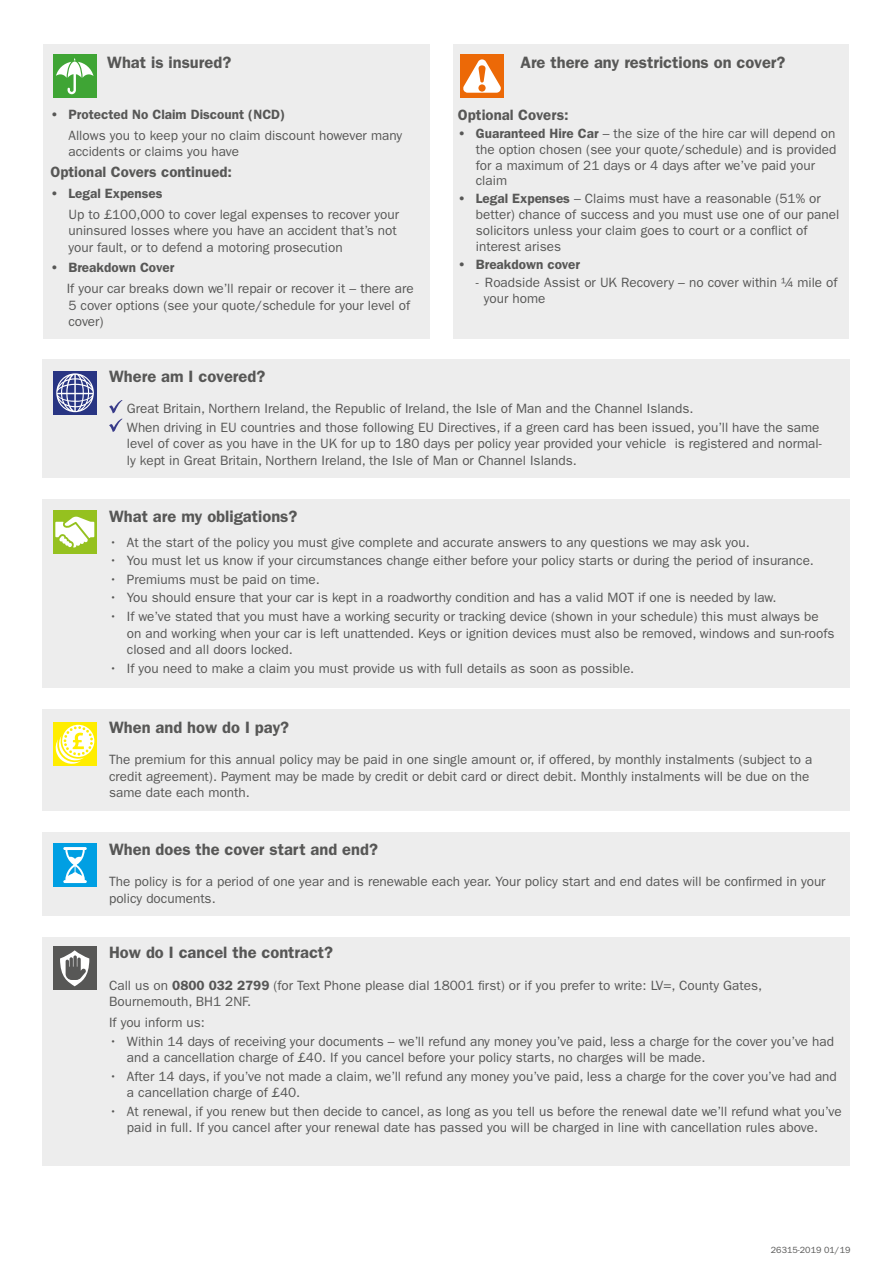
<style>
.page{position:relative;width:893px;height:1263px;background:#fff}
.page>*{position:absolute;margin:0;border:0;box-sizing:border-box;transform-origin:0 0}
.t1{font:600 16.5px "ITC Franklin Gothic Std";color:#575756}
.t2{font:600 15px "ITC Franklin Gothic Std";color:#575756}
.t3{font:13.5px/16.5px "ITC Franklin Gothic Std";color:#575756}
.t4{font:600 13.5px "ITC Franklin Gothic Std";color:#575756}
.t5{font:9px "ITC Franklin Gothic Std";color:#575756}
.s1{font-weight:600}
</style>
<div class="page">
<div style="left:43px;top:360px;width:807px;height:118px;background:#ededed"></div>
<div style="left:53px;top:371px;width:43px;height:43px;background:#283583"></div>
<svg style="left:56px;top:373px;width:38px;height:39px"></svg>
<svg style="left:109px;top:400px;width:14px;height:13px"></svg>
<svg style="left:109px;top:419px;width:14px;height:13px"></svg>
<div style="left:43px;top:499px;width:807px;height:189px;background:#ededed"></div>
<div style="left:53px;top:511px;width:43px;height:43px;background:#95c11f"></div>
<svg style="left:55px;top:516px;width:39px;height:32px"></svg>
<div style="left:43px;top:709px;width:807px;height:102px;background:#ededed"></div>
<div style="left:53px;top:722px;width:43px;height:43px;background:#ffed00"></div>
<svg style="left:55px;top:725px;width:39px;height:39px"></svg>
<div style="left:43px;top:832px;width:807px;height:84px;background:#ededed"></div>
<div style="left:53px;top:843px;width:43px;height:43px;background:#009fe3"></div>
<svg style="left:63px;top:847px;width:24px;height:36px"></svg>
<div style="left:43px;top:937px;width:807px;height:229px;background:#ededed"></div>
<div style="left:53px;top:947px;width:43px;height:43px;background:#575756"></div>
<svg style="left:60px;top:950px;width:29px;height:36px"></svg>
<div style="left:43px;top:44px;width:386px;height:295px;background:#ededed"></div>
<div style="left:53px;top:54px;width:43px;height:43px;background:#3fa535"></div>
<svg style="left:56px;top:58px;width:38px;height:36px"></svg>
<div style="left:453px;top:44px;width:395px;height:295px;background:#ededed"></div>
<div style="left:460px;top:54px;width:43px;height:43px;background:#ec6907"></div>
<svg style="left:463px;top:59px;width:38px;height:34px"></svg>
<p class="t1" style="left:107px;top:53px;width:126px">What is insured?</p>
<p class="t1" style="left:520px;top:53px;width:266px">Are there any restrictions on cover?</p>
<p class="t2" style="left:458px;top:106px;width:112px">Optional Covers:</p>
<p class="t3" style="left:476px;top:126px;width:362px;line-height:15.8px;text-indent:-18px"><span class="s1">• Guaranteed Hire Car</span> – the size of the hire car will depend on the option chosen (see your quote/schedule) and is provided for a maximum of 21 days or 4 days after we’ve paid your claim</p>
<p class="t3" style="left:476px;top:191px;width:365px;line-height:15.8px;text-indent:-18px"><span class="s1">• Legal Expenses</span> – Claims must have a reasonable (51% or better) chance of success and you must use one of our panel solicitors unless your claim goes to court or a conflict of interest arises</p>
<p class="t4" style="left:458px;top:256px;width:124px">• Breakdown cover</p>
<p class="t3" style="left:484px;top:275px;width:355px;line-height:15.8px;text-indent:-8px">- Roadside Assist or UK Recovery – no cover within ¼ mile of your home</p>
<p class="t4" style="left:51px;top:106px;width:236px">• Protected No Claim Discount (NCD)</p>
<p class="t3" style="left:68px;top:127px;width:335px">Allows you to keep your no claim discount however many accidents or claims you have</p>
<p class="t2" style="left:51px;top:163px;width:183px">Optional Covers continued:</p>
<p class="t4" style="left:51px;top:185px;width:114px">• Legal Expenses</p>
<p class="t3" style="left:68px;top:206px;width:332px">Up to £100,000 to cover legal expenses to recover your uninsured losses where you have an accident that’s not your fault, or to defend a motoring prosecution</p>
<p class="t4" style="left:51px;top:260px;width:125px">• Breakdown Cover</p>
<p class="t3" style="left:67px;top:280px;width:349px">If your car breaks down we’ll repair or recover it – there are<br>5 cover options (see your quote/schedule for your level of cover)</p>
<p class="t1" style="left:109px;top:367px;width:158px">Where am I covered?</p>
<p class="t3" style="left:127px;top:399px;width:694px;line-height:18.6px">Great Britain, Northern Ireland, the Republic of Ireland, the Isle of Man and the Channel Islands.<br>When driving in EU countries and those following EU Directives, if a green card has been issued, you’ll have the same</p>
<p class="t3" style="left:127px;top:436px;width:696px">level of cover as you have in the UK for up to 180 days per policy year provided your vehicle is registered and normal&shy;ly kept in Great Britain, Northern Ireland, the Isle of Man or Channel Islands.</p>
<p class="t1" style="left:109px;top:506px;width:190px">What are my obligations?</p>
<p class="t3" style="left:109px;top:534px;width:642px">• At the start of the policy you must give complete and accurate answers to any questions we may ask you.</p>
<p class="t3" style="left:109px;top:552px;width:706px">• You must let us know if your circumstances change either before your policy starts or during the period of insurance.</p>
<p class="t3" style="left:109px;top:571px;width:212px">• Premiums must be paid on time.</p>
<p class="t3" style="left:109px;top:590px;width:669px">• You should ensure that your car is kept in a roadworthy condition and has a valid MOT if one is needed by law.</p>
<p class="t3" style="left:127px;top:608px;width:709px;text-indent:-18px">• If we’ve stated that you must have a working security or tracking device (shown in your schedule) this must always be on and working when your car is left unattended. Keys or ignition devices must also be removed, windows and sun-roofs closed and all doors locked.</p>
<p class="t3" style="left:109px;top:660px;width:527px">• If you need to make a claim you must provide us with full details as soon as possible.</p>
<p class="t1" style="left:109px;top:718px;width:182px">When and how do I pay?</p>
<p class="t3" style="left:109px;top:752px;width:705px">The premium for this annual policy may be paid in one single amount or, if offered, by monthly instalments (subject to a credit agreement). Payment may be made by credit or debit card or direct debit. Monthly instalments will be due on the same date each month.</p>
<p class="t1" style="left:109px;top:839px;width:270px">When does the cover start and end?</p>
<p class="t3" style="left:109px;top:873px;width:718px">The policy is for a period of one year and is renewable each year. Your policy start and end dates will be confirmed in your policy documents.</p>
<p class="t1" style="left:109px;top:943px;width:226px">How do I cancel the contract?</p>
<p class="t3" style="left:109px;top:977px;width:655px">Call us on <span class="s1">0800 032 2799</span> (for Text Phone please dial 18001 first) or if you prefer to write: LV=, County Gates,<br>Bournemouth, BH1 2NF.</p>
<p class="t3" style="left:109px;top:1014px;width:97px">If you inform us:</p>
<p class="t3" style="left:127px;top:1033px;width:709px;text-indent:-18px">• Within 14 days of receiving your documents – we’ll refund any money you’ve paid, less a charge for the cover you’ve had and a cancellation charge of £40. If you cancel before your policy starts, no charges will be made.</p>
<p class="t3" style="left:127px;top:1068px;width:711px;text-indent:-18px">• After 14 days, if you’ve not made a claim, we’ll refund any money you’ve paid, less a charge for the cover you’ve had and a cancellation charge of £40.</p>
<p class="t3" style="left:109px;top:1103px;width:734px;text-align:center">• At renewal, if you renew but then decide to cancel, as long as you tell us before the renewal date we’ll refund what you’ve paid in full. If you cancel after your renewal date has passed you will be charged in line with cancellation rules above.</p>
<p class="t5" style="left:771px;top:1244px;width:81px">26315-2019 01/19</p>
</div>
